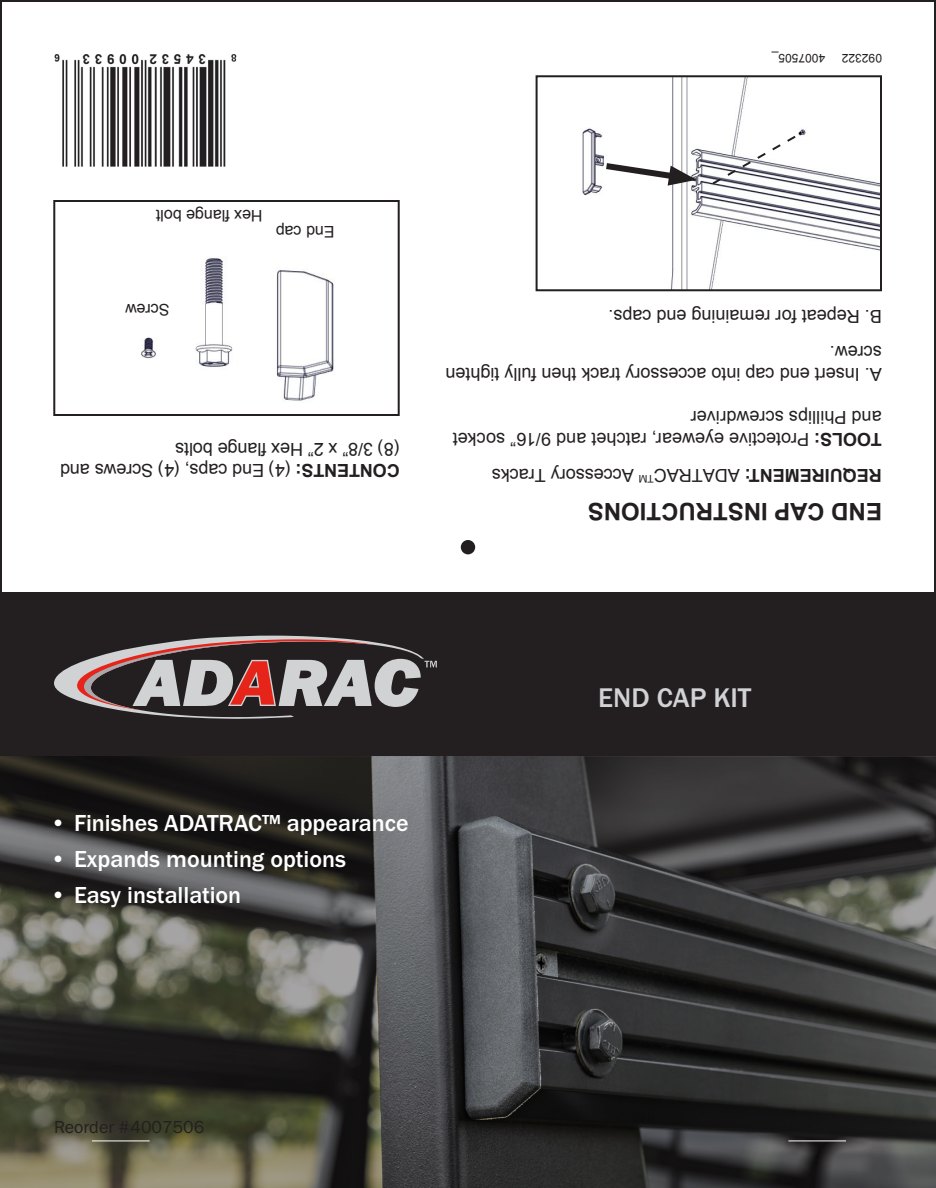
<style>
.page{position:relative;width:936px;height:1188px;background:#fff}
.page>*{position:absolute;margin:0;border:0;box-sizing:border-box;transform-origin:0 0}
.t1{font:500 28px "Franklin Gothic URW";color:#d1d2d4}
.t2{font:500 24px "Franklin Gothic URW";color:#fff}
.t3{font:700 24px "Arial";color:#231f20}
.t4{font:18px/21.6px "Arial";color:#231f20}
.t5{font:18px "Franklin Gothic URW Boo";color:#231f20}
.t6{font:16px "Arial";color:#231f20}
.t7{font:12px "Arial";color:#231f20}
.s1{font-weight:700}
</style>
<div class="page">
<div style="left:461px;top:540px;width:14px;height:14px;background:#231f20;border-radius:50%"></div>
<div style="left:0;top:594px;width:936px;height:162px;background:#231f20"></div>
<img style="left:0;top:756px;width:936px;height:432px">
<img style="left:54px;top:54px;width:183px;height:113px">
<svg style="left:54px;top:636px;width:383px;height:83px"></svg>
<img style="left:141px;top:258px;width:193px;height:143px">
<div style="left:53px;top:200px;width:347px;height:216px;border:2px solid #231f20"></div>
<div style="left:80px;top:304px;width:90px;height:11px;background:#fff"></div>
<img style="left:582px;top:78px;width:297px;height:210px">
<div style="left:536px;top:75px;width:346px;height:216px;border:2px solid #231f20"></div>
<svg style="left:600px;top:159px;width:97px;height:27px"></svg>
<svg style="left:710px;top:134px;width:88px;height:52px"></svg>
<hr style="left:92px;top:1141px;width:58px;height:1px;background:#fff">
<hr style="left:788px;top:1141px;width:58px;height:1px;background:#fff">
<p class="t7" style="left:825px;top:66px;width:55px;rotate:-180deg">4007505_</p>
<p class="t7" style="left:882px;top:66px;width:42px;rotate:-180deg">092322</p>
<p class="t6" style="left:263px;top:227px;width:108px;rotate:-180deg">Hex flange bolt</p>
<p class="t6" style="left:335px;top:243px;width:60px;rotate:-180deg">End cap</p>
<p class="t6" style="left:170px;top:320px;width:46px;rotate:-180deg">Screw</p>
<p class="t4" style="left:400px;top:481px;width:341px;rotate:-180deg"><span class="s1">CONTENTS:</span> (4) End caps, (4) Screws and (8) 3/8” x 2” Hex flange bolts</p>
<p class="t4" style="left:882px;top:327px;width:275px;rotate:-180deg">B. Repeat for remaining end caps.</p>
<p class="t4" style="left:882px;top:385px;width:438px;rotate:-180deg">A. Insert end cap into accessory track then fully tighten screw.</p>
<p class="t4" style="left:882px;top:428px;width:192px;rotate:-180deg">and Phillips screwdriver</p>
<p class="t4" style="left:882px;top:493px;width:430px;line-height:36px;rotate:-180deg"><span class="s1">REQUIREMENT:</span> ADATRAC<sup>TM</sup> Accessory Tracks<br><span class="s1">TOOLS:</span> Protective eyewear, ratchet and 9/16” socket</p>
<h2 class="t3" style="left:882px;top:527px;width:296px;rotate:-180deg">END CAP INSTRUCTIONS</h2>
<h2 class="t2" style="left:50px;top:809px;width:360px">• Finishes ADATRAC™ appearance</h2>
<h2 class="t2" style="left:50px;top:845px;width:297px">• Expands mounting options</h2>
<h2 class="t2" style="left:50px;top:881px;width:193px">• Easy installation</h2>
<h1 class="t1" style="left:598px;top:680px;width:155px">END CAP KIT</h1>
<p class="t5" style="left:54px;top:1116px;width:152px">Reorder #4007506</p>
</div>
